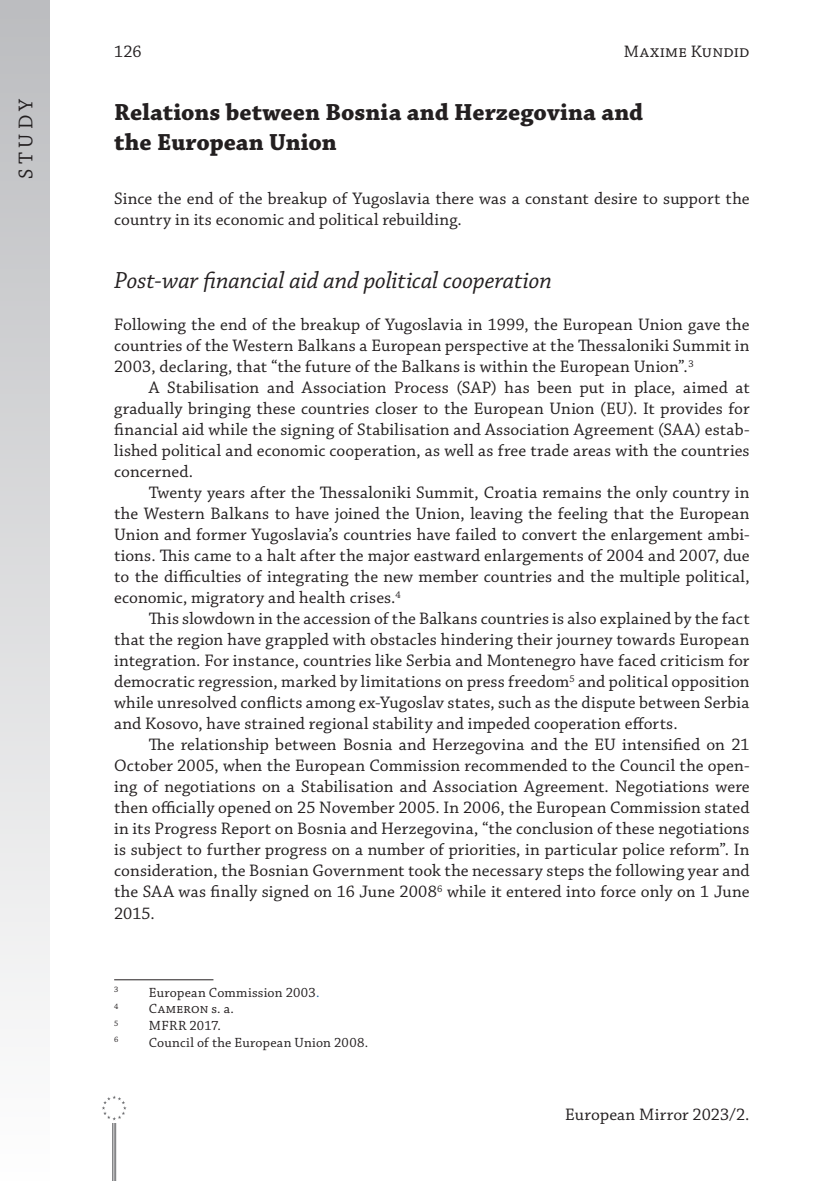
<style>
.page{position:relative;width:834px;height:1181px;background:#fff}
.page>*{position:absolute;margin:0;border:0;box-sizing:border-box;transform-origin:0 0}
._1_1__Head{font:700 24.5px/29.4px "Chaparral Pro";color:#231f20}
._1_1_1__Head{font:italic 24.5px "Chaparral Pro";letter-spacing:-.005em;color:#231f20}
.t1{font:21px "Chaparral Pro";letter-spacing:.21em;color:#231f20}
._1__Body{font:17.5px/21px "Chaparral Pro";letter-spacing:.01em;color:#231f20;text-align:justify}
._2__Body_1st_paragraph{font:17.5px/21px "Chaparral Pro";color:#231f20}
.Footnote_text{font:14px "Chaparral Pro";letter-spacing:.01em;color:#231f20}
.Footnote_text-2{font:8.22px "Chaparral Pro";color:#231f20}
.s1{color:#175d9e}
</style>
<div class="page">
<div style="left:0;top:0;width:50px;height:1181px;background:linear-gradient(to bottom,#bbbcbf,#fefefe)"></div>
<hr style="left:112px;top:1107px;width:1px;height:74px;background:#6c6d70">
<hr style="left:114px;top:1107px;width:1px;height:74px;background:#6c6d70">
<hr style="left:115px;top:1107px;width:1px;height:74px;background:#6c6d70">
<div style="left:99px;top:1093px;width:30px;height:29px;background:#fff"></div>
<svg style="left:102px;top:1095px;width:24px;height:25px"></svg>
<hr style="left:114px;top:979px;width:99px;height:1px;background:#231f20">
<p class="_1__Body" style="left:114px;top:42px;width:29px">126</p>
<p class="_1__Body" style="left:623px;top:42px;width:127px">Maxime Kundid</p>
<p class="t1" style="left:14px;top:179px;width:82px;rotate:-90deg">STUDY</p>
<p class="_1_1__Head" style="left:114px;top:99px;width:530px">Relations between Bosnia and Herzegovina and the European Union</p>
<p class="_2__Body_1st_paragraph" style="left:114px;top:189px;width:636px">Since the end of the breakup of Yugoslavia there was a constant desire to support the country in its economic and political rebuilding.</p>
<p class="_1_1_1__Head" style="left:114px;top:267px;width:439px">Post-war financial aid and political cooperation</p>
<p class="_2__Body_1st_paragraph" style="left:114px;top:315px;width:636px;text-align:justify">Following the end of the breakup of Yugoslavia in 1999, the European Union gave the countries of the Western Balkans a European perspective at the Thessaloniki Summit in 2003, declaring, that “the future of the Balkans is within the European Union”.<sup>3</sup></p>
<p class="_1__Body" style="left:114px;top:378px;width:637px;text-indent:35px">A Stabilisation and Association Process (SAP) has been put in place, aimed at gradually bringing these countries closer to the European Union (EU). It provides for financial aid while the signing of Stabilisation and Association Agreement (SAA) estab&shy;lished political and economic cooperation, as well as free trade areas with the countries concerned.</p>
<p class="_1__Body" style="left:114px;top:483px;width:637px;text-indent:35px">Twenty years after the Thessaloniki Summit, Croatia remains the only country in the Western Balkans to have joined the Union, leaving the feeling that the European Union and former Yugoslavia’s countries have failed to convert the enlargement ambi&shy;tions. This came to a halt after the major eastward enlargements of 2004 and 2007, due to the difficulties of integrating the new member countries and the multiple political, economic, migratory and health crises.<sup>4</sup></p>
<p class="_1__Body" style="left:114px;top:609px;width:637px;text-indent:35px">This slowdown in the accession of the Balkans countries is also explained by the fact that the region have grappled with obstacles hindering their journey towards European integration. For instance, countries like Serbia and Montenegro have faced criticism for democratic regression, marked by limitations on press freedom<sup>5</sup> and political opposition while unresolved conflicts among ex-Yugoslav states, such as the dispute between Serbia and Kosovo, have strained regional stability and impeded cooperation efforts.</p>
<p class="_1__Body" style="left:114px;top:735px;width:637px;text-indent:35px">The relationship between Bosnia and Herzegovina and the EU intensified on 21<br>October 2005, when the European Commission recommended to the Council the open&shy;ing of negotiations on a Stabilisation and Association Agreement. Negotiations were then officially opened on 25 November 2005. In 2006, the European Commission stated in its Progress Report on Bosnia and Herzegovina, “the conclusion of these negotiations is subject to further progress on a number of priorities, in particular police reform”. In consideration, the Bosnian Government took the necessary steps the following year and the SAA was finally signed on 16 June 2008<sup>6</sup> while it entered into force only on 1 June 2015.</p>
<p class="Footnote_text-2" style="left:114px;top:984px;width:6px">3</p>
<p class="Footnote_text" style="left:149px;top:984px;width:172px">European Commission 2003<span class="s1">.</span></p>
<p class="Footnote_text-2" style="left:114px;top:1001px;width:6px">4</p>
<p class="Footnote_text" style="left:149px;top:1001px;width:86px">Cameron s. a.</p>
<p class="Footnote_text-2" style="left:114px;top:1018px;width:6px">5</p>
<p class="Footnote_text" style="left:149px;top:1018px;width:73px">MFRR 2017.</p>
<p class="Footnote_text-2" style="left:114px;top:1035px;width:6px">6</p>
<p class="Footnote_text" style="left:149px;top:1035px;width:221px">Council of the European Union 2008.</p>
<p class="_1__Body" style="left:565px;top:1105px;width:186px">European Mirror 2023/2.</p>
</div>
